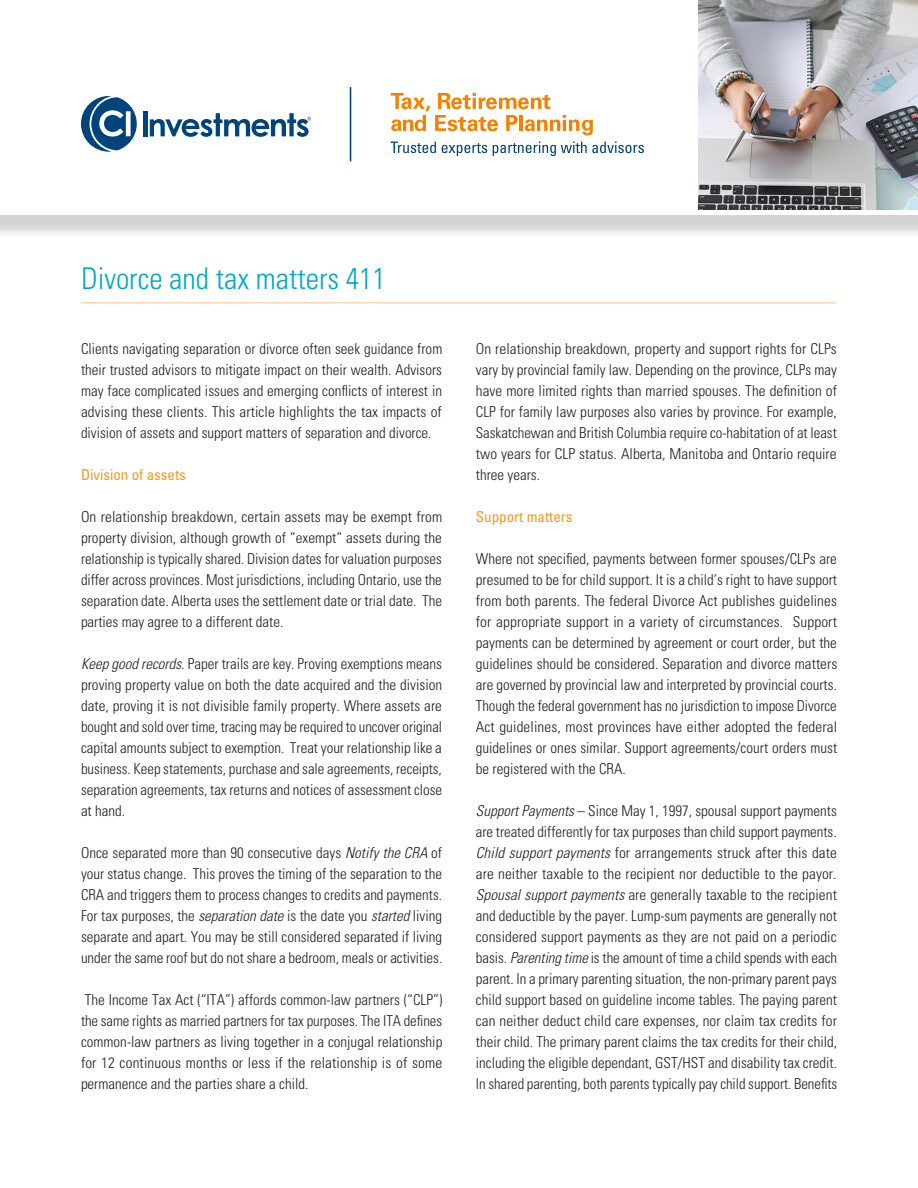
<style>
.page{position:relative;width:918px;height:1188px;background:#fff}
.page>*{position:absolute;margin:0;border:0;box-sizing:border-box;transform-origin:0 0}
.t1{font:300 condensed 30px "Univers";color:#00a8c4}
.BODY{font:300 condensed 15px/21px "Univers";color:#231f20;text-align:justify}
.BODY-2{font:condensed 15px "Univers";color:#f7971d}
.s1{font-style:italic}
</style>
<div class="page">
<div style="left:0;top:0;width:918px;height:240px;background:#231f20;opacity:.2"></div>
<div style="left:0;top:0;width:918px;height:214px;background:#fff"></div>
<img style="left:699px;top:0;width:219px;height:210px">
<hr style="left:81px;top:302px;width:756px;height:1px;background:#ffbf88">
<svg style="left:81px;top:96px;width:56px;height:56px"></svg>
<hr style="left:143px;top:111px;width:4px;height:25px;background:#00447b">
<svg style="left:150px;top:113px;width:161px;height:24px"></svg>
<svg style="left:391px;top:93px;width:202px;height:42px"></svg>
<hr style="left:350px;top:87px;width:1px;height:74px;background:#00447b">
<svg style="left:390px;top:142px;width:46px;height:11px"></svg>
<svg style="left:442px;top:143px;width:45px;height:13px"></svg>
<svg style="left:493px;top:142px;width:151px;height:14px"></svg>
<p class="t1" style="left:81px;top:260px;width:306px">Divorce and tax matters 411</p>
<p class="BODY" style="left:81px;top:338px;width:363px">Clients navigating separation or divorce often seek guidance from their trusted advisors to mitigate impact on their wealth. Advisors may face complicated issues and emerging conflicts of interest in advising these clients. This article highlights the tax impacts of division of assets and support matters of separation and divorce.</p>
<p class="BODY-2" style="left:81px;top:465px;width:106px">Division of assets</p>
<p class="BODY" style="left:81px;top:506px;width:363px">On relationship breakdown, certain assets may be exempt from property division, although growth of “exempt” assets during the relationship is typically shared. Division dates for valuation purposes differ across provinces. Most jurisdictions, including Ontario, use the separation date. Alberta uses the settlement date or trial date. The parties may agree to a different date.</p>
<p class="BODY" style="left:81px;top:653px;width:363px"><span class="s1">Keep good records.</span> Paper trails are key. Proving exemptions means proving property value on both the date acquired and the division date, proving it is not divisible family property. Where assets are bought and sold over time, tracing may be required to uncover original capital amounts subject to exemption. Treat your relationship like a business. Keep statements, purchase and sale agreements, receipts, separation agreements, tax returns and notices of assessment close at hand.</p>
<p class="BODY" style="left:81px;top:842px;width:363px">Once separated more than 90 consecutive days <span class="s1">Notify the CRA</span> of your status change. This proves the timing of the separation to the CRA and triggers them to process changes to credits and payments.<br>For tax purposes, the <span class="s1">separation date</span> is the date you <span class="s1">started</span> living separate and apart. You may be still considered separated if living under the same roof but do not share a bedroom, meals or activities.</p>
<p class="BODY" style="left:81px;top:989px;width:363px">The Income Tax Act (“ITA”) affords common-law partners (“CLP”) the same rights as married partners for tax purposes. The ITA defines common-law partners as living together in a conjugal relationship for 12 continuous months or less if the relationship is of some permanence and the parties share a child.</p>
<p class="BODY" style="left:476px;top:338px;width:363px">On relationship breakdown, property and support rights for CLPs vary by provincial family law. Depending on the province, CLPs may have more limited rights than married spouses. The definition of CLP for family law purposes also varies by province. For example, Saskatchewan and British Columbia require co-habitation of at least two years for CLP status. Alberta, Manitoba and Ontario require three years.</p>
<p class="BODY-2" style="left:476px;top:507px;width:98px">Support matters</p>
<p class="BODY" style="left:476px;top:548px;width:363px">Where not specified, payments between former spouses/CLPs are presumed to be for child support. It is a child’s right to have support from both parents. The federal Divorce Act publishes guidelines for appropriate support in a variety of circumstances. Support payments can be determined by agreement or court order, but the guidelines should be considered. Separation and divorce matters are governed by provincial law and interpreted by provincial courts.<br>Though the federal government has no jurisdiction to impose Divorce Act guidelines, most provinces have either adopted the federal guidelines or ones similar. Support agreements/court orders must be registered with the CRA.</p>
<p class="BODY" style="left:476px;top:800px;width:363px"><span class="s1">Support Payments</span> – Since May 1, 1997, spousal support payments are treated differently for tax purposes than child support payments.<br><span class="s1">Child support payments</span> for arrangements struck after this date are neither taxable to the recipient nor deductible to the payor.<br><span class="s1">Spousal support payments</span> are generally taxable to the recipient and deductible by the payer. Lump-sum payments are generally not considered support payments as they are not paid on a periodic basis. <span class="s1">Parenting time</span> is the amount of time a child spends with each parent. In a primary parenting situation, the non-primary parent pays child support based on guideline income tables. The paying parent can neither deduct child care expenses, nor claim tax credits for their child. The primary parent claims the tax credits for their child, including the eligible dependant, GST/HST and disability tax credit.<br>In shared parenting, both parents typically pay child support. Benefits</p>
</div>
